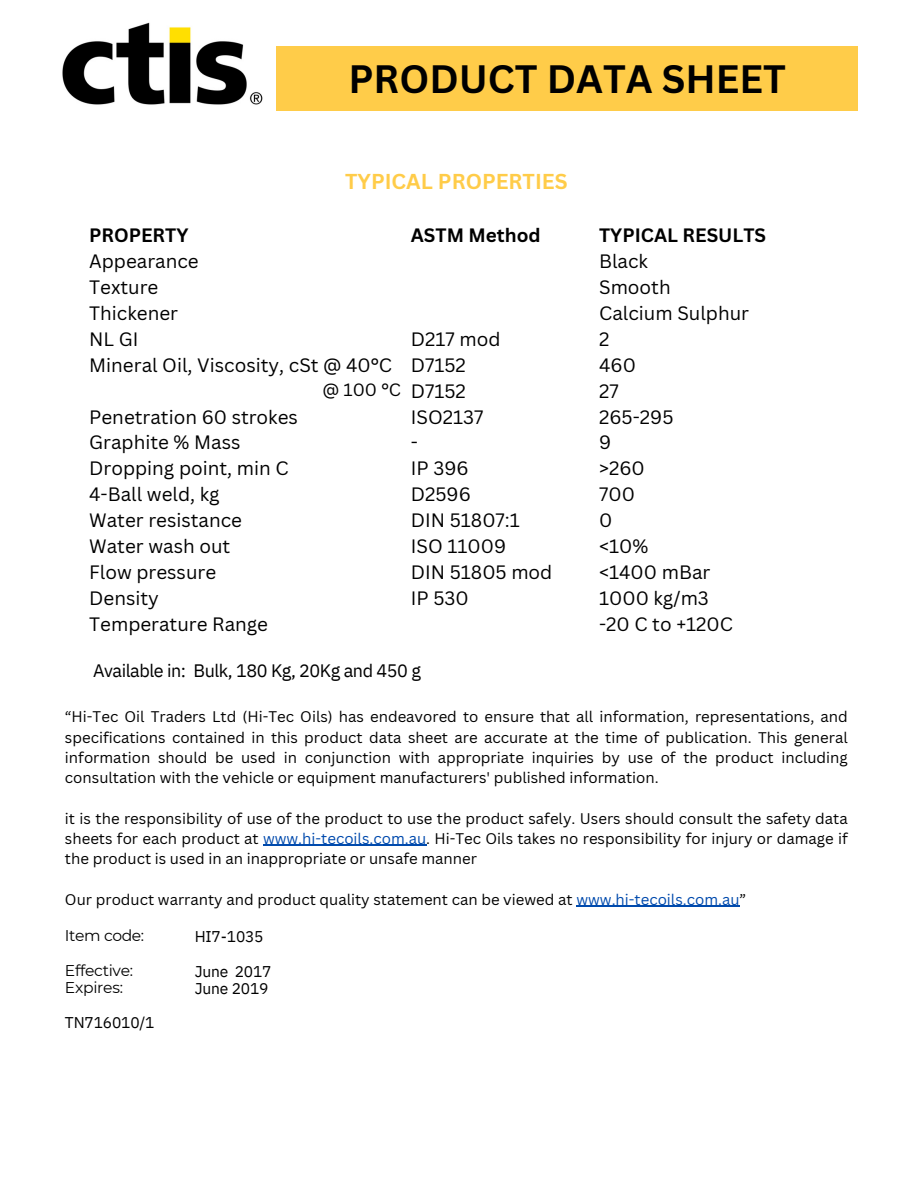
<style>
.page{position:relative;width:918px;height:1188px;background:#fff}
.page>*{position:absolute;margin:0;border:0;box-sizing:border-box;transform-origin:0 0}
.t1{font:700 38.55px "Canva Sans";color:#000}
.t2{font:700 21px "Canva Sans";color:#ffcc49}
.t3{font:18.9px "Canva Sans";color:#000}
.t4{font:700 18.9px "Canva Sans";color:#000}
.t5{font:18px "IBM Plex Sans";letter-spacing:-.025em;color:#000}
.t6{font:17.4px "Canva Sans";color:#000}
.t7{font:15.6px/16.8px "IBM Plex Sans";letter-spacing:-.01em;color:#000}
.t8{font:15.6px/16.8px "Montserrat";letter-spacing:-.02em;color:#000}
.t9{font:15px/20.2px "Canva Sans";color:#000;text-align:justify}
.s1{color:#004aad}
</style>
<div class="page">
<div style="left:276px;top:46px;width:582px;height:64px;background:#ffcc49"></div>
<img style="left:62px;top:22px;width:201px;height:83px">
<hr style="left:263px;top:845px;width:163px;height:1px;background:#004aad">
<hr style="left:576px;top:906px;width:164px;height:1px;background:#004aad">
<p class="t1" style="left:348px;top:52px;width:439px">PRODUCT DATA SHEET</p>
<p class="t2" style="left:345px;top:167px;width:224px">TYPICAL PROPERTIES</p>
<p class="t4" style="left:89px;top:222px;width:101px">PROPERTY</p>
<p class="t3" style="left:89px;top:248px;width:111px">Appearance</p>
<p class="t3" style="left:89px;top:274px;width:71px">Texture</p>
<p class="t3" style="left:89px;top:300px;width:90px">Thickener</p>
<p class="t3" style="left:89px;top:326px;width:51px">NL GI</p>
<p class="t3" style="left:89px;top:351px;width:304px">Mineral Oil, Viscosity, cSt @ 40°C</p>
<p class="t3" style="left:89px;top:403px;width:210px">Penetration 60 strokes</p>
<p class="t3" style="left:89px;top:429px;width:153px">Graphite % Mass</p>
<p class="t3" style="left:89px;top:455px;width:201px">Dropping point, min C</p>
<p class="t3" style="left:89px;top:481px;width:132px">4-Ball weld, kg</p>
<p class="t3" style="left:89px;top:507px;width:154px">Water resistance</p>
<p class="t3" style="left:89px;top:533px;width:143px">Water wash out</p>
<p class="t3" style="left:89px;top:559px;width:129px">Flow pressure</p>
<p class="t3" style="left:89px;top:585px;width:71px">Density</p>
<p class="t3" style="left:89px;top:611px;width:180px">Temperature Range</p>
<p class="t6" style="left:322px;top:378px;width:80px">@ 100 °C</p>
<p class="t4" style="left:411px;top:222px;width:131px">ASTM Method</p>
<p class="t3" style="left:411px;top:326px;width:91px">D217 mod</p>
<p class="t3" style="left:411px;top:351px;width:57px">D7152</p>
<p class="t3" style="left:411px;top:377px;width:57px">D7152</p>
<p class="t3" style="left:411px;top:403px;width:74px">ISO2137</p>
<p class="t3" style="left:411px;top:429px;width:9px">-</p>
<p class="t3" style="left:411px;top:455px;width:59px">IP 396</p>
<p class="t3" style="left:411px;top:481px;width:62px">D2596</p>
<p class="t3" style="left:411px;top:507px;width:111px">DIN 51807:1</p>
<p class="t3" style="left:411px;top:533px;width:97px">ISO 11009</p>
<p class="t3" style="left:411px;top:559px;width:143px">DIN 51805 mod</p>
<p class="t3" style="left:411px;top:585px;width:59px">IP 530</p>
<p class="t5" style="left:93px;top:659px;width:329px">Available in: Bulk, 180 Kg, 20Kg and 450 g</p>
<p class="t4" style="left:599px;top:222px;width:168px">TYPICAL RESULTS</p>
<p class="t3" style="left:599px;top:248px;width:50px">Black</p>
<p class="t3" style="left:599px;top:274px;width:73px">Smooth</p>
<p class="t3" style="left:599px;top:300px;width:151px">Calcium Sulphur</p>
<p class="t3" style="left:599px;top:326px;width:12px">2</p>
<p class="t3" style="left:599px;top:351px;width:38px">460</p>
<p class="t3" style="left:599px;top:377px;width:21px">27</p>
<p class="t3" style="left:599px;top:403px;width:76px">265-295</p>
<p class="t3" style="left:599px;top:429px;width:14px">9</p>
<p class="t3" style="left:599px;top:455px;width:47px">&gt;260</p>
<p class="t3" style="left:599px;top:481px;width:37px">700</p>
<p class="t3" style="left:599px;top:507px;width:15px">0</p>
<p class="t3" style="left:599px;top:533px;width:51px">&lt;10%</p>
<p class="t3" style="left:599px;top:559px;width:113px">&lt;1400 mBar</p>
<p class="t3" style="left:599px;top:585px;width:111px">1000 kg/m3</p>
<p class="t3" style="left:599px;top:611px;width:135px">-20 C to +120C</p>
<p class="t9" style="left:65px;top:706px;width:784px">“Hi-Tec Oil Traders Ltd (Hi-Tec Oils) has endeavored to ensure that all information, representations, and specifications contained in this product data sheet are accurate at the time of publication. This general information should be used in conjunction with appropriate inquiries by use of the product including consultation with the vehicle or equipment manufacturers' published information.</p>
<p class="t9" style="left:65px;top:808px;width:784px">it is the responsibility of use of the product to use the product safely. Users should consult the safety data sheets for each product at <span class="s1">www.hi-tecoils.com.au</span>. Hi-Tec Oils takes no responsibility for injury or damage if the product is used in an inappropriate or unsafe manner</p>
<p class="t9" style="left:65px;top:889px;width:683px">Our product warranty and product quality statement can be viewed at <span class="s1">www.hi-tecoils.com.au</span>”</p>
<p class="t8" style="left:65px;top:927px;width:81px">Item code:</p>
<p class="t8" style="left:65px;top:962px;width:70px">Effective:<br>Expires:</p>
<p class="t7" style="left:65px;top:1014px;width:91px">TN716010/1</p>
<p class="t7" style="left:195px;top:928px;width:70px">HI7-1035</p>
<p class="t7" style="left:195px;top:963px;width:78px">June 2017<br>June 2019</p>
</div>
